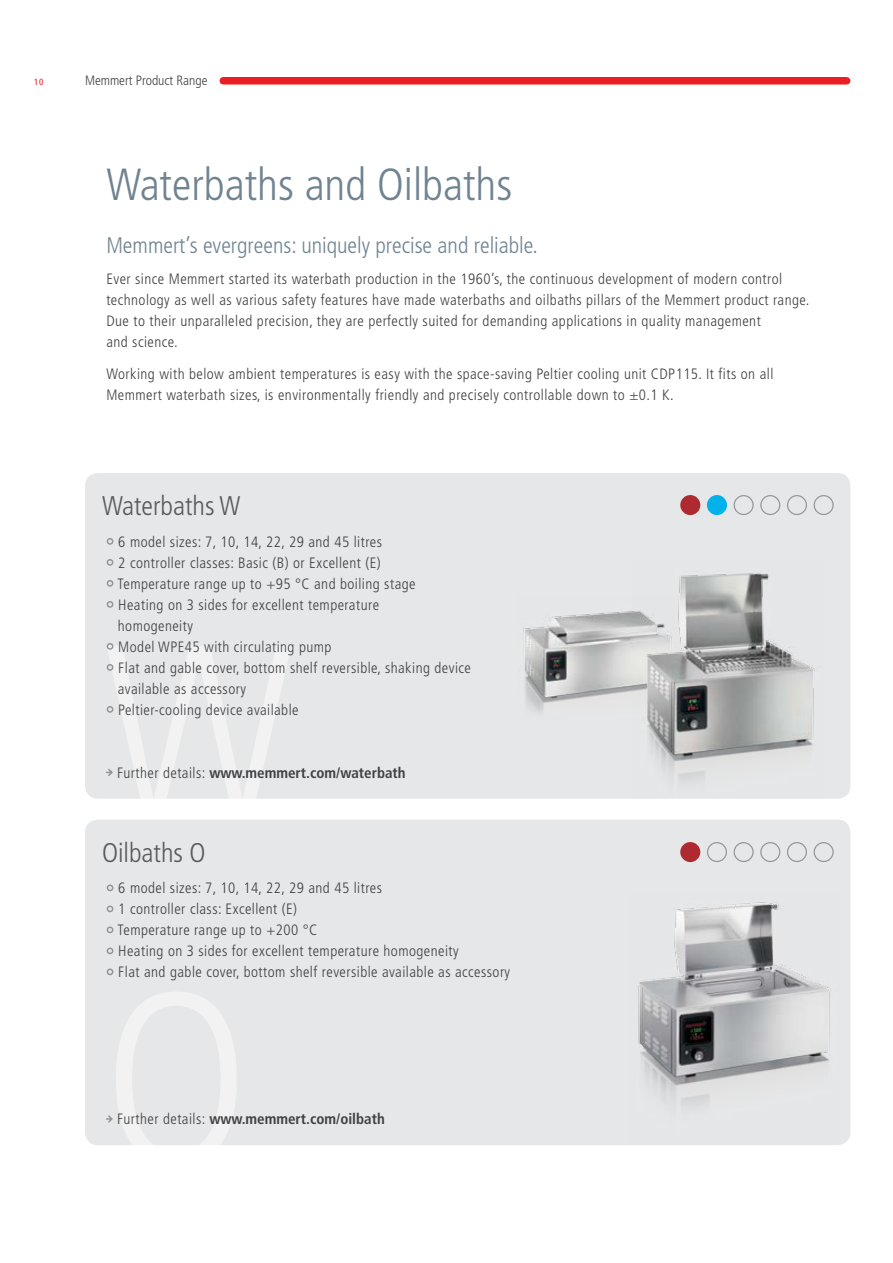
<style>
.page{position:relative;width:893px;height:1263px;background:#fff}
.page>*{position:absolute;margin:0;border:0;box-sizing:border-box;transform-origin:0 0}
.t1{font:300 condensed 45px "Frutiger LT";color:#708391}
.t2{font:300 condensed 27px "Frutiger LT";color:#58595b}
.t3{font:300 condensed 22.5px "Frutiger LT Std";color:#708391}
.t4{font:300 condensed 15px/21px "Frutiger LT Std";letter-spacing:.03em;color:#414042}
.t5{font:700 condensed 15px "Frutiger LT Std";color:#414042}
.t6{font:300 condensed 13.5px "Frutiger LT Std";color:#414042}
.t7{font:condensed 9px "Frutiger";color:#ed1d24}
.s1{font-weight:300}
</style>
<div class="page">
<div style="left:223px;top:77px;width:624px;height:8px;background:#ed1d24"></div>
<div style="left:85px;top:473px;width:765px;height:326px;background:#e6e7e8;border-radius:13px"></div>
<div style="left:85px;top:820px;width:765px;height:325px;background:#e6e7e8;border-radius:13px"></div>
<div style="left:107px;top:538px;width:6px;height:7px;border:2px solid #939598;border-radius:50%"></div>
<div style="left:107px;top:559px;width:6px;height:7px;border:2px solid #939598;border-radius:50%"></div>
<div style="left:107px;top:580px;width:6px;height:7px;border:2px solid #939598;border-radius:50%"></div>
<div style="left:107px;top:601px;width:6px;height:7px;border:2px solid #939598;border-radius:50%"></div>
<div style="left:107px;top:643px;width:6px;height:7px;border:2px solid #939598;border-radius:50%"></div>
<div style="left:107px;top:884px;width:6px;height:7px;border:2px solid #939598;border-radius:50%"></div>
<div style="left:107px;top:905px;width:6px;height:7px;border:2px solid #939598;border-radius:50%"></div>
<div style="left:107px;top:926px;width:6px;height:7px;border:2px solid #939598;border-radius:50%"></div>
<div style="left:107px;top:947px;width:6px;height:7px;border:2px solid #939598;border-radius:50%"></div>
<div style="left:107px;top:968px;width:6px;height:7px;border:2px solid #939598;border-radius:50%"></div>
<div style="left:680px;top:842px;width:20px;height:20px;background:#af2a30;border-radius:50%"></div>
<div style="left:707px;top:842px;width:20px;height:20px;border:1px solid #939598;border-radius:50%"></div>
<div style="left:734px;top:842px;width:20px;height:20px;border:1px solid #939598;border-radius:50%"></div>
<div style="left:760px;top:842px;width:20px;height:20px;border:1px solid #939598;border-radius:50%"></div>
<div style="left:787px;top:842px;width:20px;height:20px;border:1px solid #939598;border-radius:50%"></div>
<div style="left:814px;top:842px;width:20px;height:20px;border:1px solid #939598;border-radius:50%"></div>
<div style="left:680px;top:495px;width:20px;height:20px;background:#af2a30;border-radius:50%"></div>
<div style="left:707px;top:495px;width:20px;height:20px;background:#00b2e9;border-radius:50%"></div>
<div style="left:734px;top:495px;width:20px;height:20px;border:1px solid #939598;border-radius:50%"></div>
<div style="left:760px;top:495px;width:20px;height:20px;border:1px solid #939598;border-radius:50%"></div>
<div style="left:787px;top:495px;width:20px;height:20px;border:1px solid #939598;border-radius:50%"></div>
<div style="left:814px;top:495px;width:20px;height:20px;border:1px solid #939598;border-radius:50%"></div>
<img style="left:523px;top:611px;width:109px;height:102px">
<svg style="left:106px;top:645px;width:185px;height:154px"></svg>
<svg style="left:106px;top:992px;width:130px;height:153px"></svg>
<img style="left:638px;top:902px;width:193px;height:204px">
<img style="left:632px;top:573px;width:183px;height:208px">
<p class="t7" style="left:34px;top:76px;width:11px">10</p>
<p class="t6" style="left:85px;top:72px;width:124px">Memmert Product Range</p>
<h1 class="t1" style="left:106px;top:159px;width:407px">Waterbaths and Oilbaths</h1>
<h3 class="t3" style="left:106px;top:232px;width:433px">Memmert’s evergreens: uniquely precise and reliable.</h3>
<p class="t4" style="left:106px;top:269px;width:705px">Ever since Memmert started its waterbath production in the 1960’s, the continuous development of modern control technology as well as various safety features have made waterbaths and oilbaths pillars of the Memmert product range.<br>Due to their unparalleled precision, they are perfectly suited for demanding applications in quality management<br>and science.</p>
<p class="t4" style="left:106px;top:363px;width:669px">Working with below ambient temperatures is easy with the space-saving Peltier cooling unit CDP115. It fits on all<br>Memmert waterbath sizes, is environmentally friendly and precisely controllable down to ±0.1 K.</p>
<h2 class="t2" style="left:102px;top:490px;width:140px">Waterbaths W</h2>
<p class="t4" style="left:117px;top:531px;width:355px">6 model sizes: 7, 10, 14, 22, 29 and 45 litres<br>2 controller classes: Basic (B) or Excellent (E)<br>Temperature range up to +95 °C and boiling stage<br>Heating on 3 sides for excellent temperature<br>homogeneity<br>Model WPE45 with circulating pump<br>Flat and gable cover, bottom shelf reversible, shaking device available as accessory<br>Peltier-cooling device available</p>
<p class="t5" style="left:117px;top:763px;width:290px"><span class="s1">Further details:</span> www.memmert.com/waterbath</p>
<h2 class="t2" style="left:102px;top:837px;width:105px">Oilbaths O</h2>
<p class="t4" style="left:117px;top:878px;width:394px">6 model sizes: 7, 10, 14, 22, 29 and 45 litres<br>1 controller class: Excellent (E)<br>Temperature range up to +200 °C<br>Heating on 3 sides for excellent temperature homogeneity<br>Flat and gable cover, bottom shelf reversible available as accessory</p>
<p class="t5" style="left:117px;top:1110px;width:269px"><span class="s1">Further details:</span> www.memmert.com/oilbath</p>
</div>
